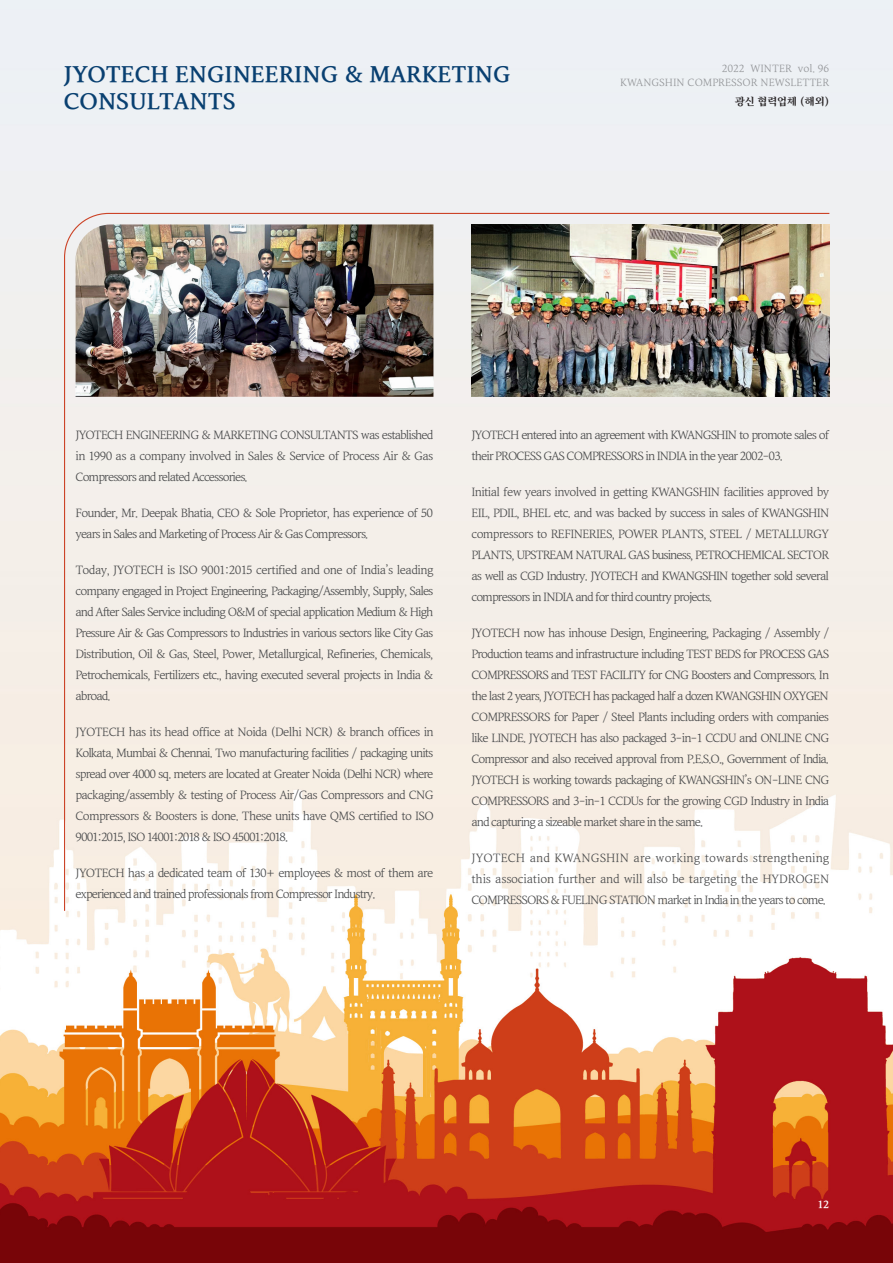
<style>
.page{position:relative;width:893px;height:1263px;background:#fff}
.page>*{position:absolute;margin:0;border:0;box-sizing:border-box;transform-origin:0 0}
.t1{font:22.5px/27px "Arita buri Bold OTF";color:#094071}
.t2{font:12px/21px "Arita buri Medium OTF";letter-spacing:-.075em;color:#4b4c4d;text-align:justify}
.t3{font:10.5px "Arita buri Medium OTF";color:#939598}
.t4{font:10.5px "Arita buri Bold OTF";color:#231f20}
.t5{font:10.5px "Arita buri Bold OTF";color:#fff}
</style>
<div class="page">
<img style="left:0;top:0;width:893px;height:1263px">
<img style="left:63px;top:212px;width:767px;height:700px">
<p class="t1" style="left:64px;top:61px;width:448px">JYOTECH ENGINEERING &amp; MARKETING<br>CONSULTANTS</p>
<p class="t3" style="left:722px;top:63px;width:109px">2022 WINTER vol. 96</p>
<p class="t3" style="left:620px;top:77px;width:211px">KWANGSHIN COMPRESSOR NEWSLETTER</p>
<p class="t4" style="left:735px;top:96px;width:96px">광신 협력업체 (해외)</p>
<p class="t2" style="left:76px;top:425px;width:359px">JYOTECH ENGINEERING &amp; MARKETING CONSULTANTS was established in 1990 as a company involved in Sales &amp; Service of Process Air &amp; Gas Compressors and related Accessories.</p>
<p class="t2" style="left:76px;top:503px;width:359px">Founder, Mr. Deepak Bhatia, CEO &amp; Sole Proprietor, has experience of 50 years in Sales and Marketing of Process Air &amp; Gas Compressors.</p>
<p class="t2" style="left:76px;top:560px;width:359px">Today, JYOTECH is ISO 9001:2015 certified and one of India’s leading company engaged in Project Engineering, Packaging/Assembly, Supply, Sales and After Sales Service including O&amp;M of special application Medium &amp; High Pressure Air &amp; Gas Compressors to Industries in various sectors like City Gas Distribution, Oil &amp; Gas, Steel, Power, Metallurgical, Refineries, Chemicals, Petrochemicals, Fertilizers etc., having executed several projects in India &amp; abroad.</p>
<p class="t2" style="left:76px;top:722px;width:360px">JYOTECH has its head office at Noida (Delhi NCR) &amp; branch offices in Kolkata, Mumbai &amp; Chennai. Two manufacturing facilities / packaging units spread over 4000 sq. meters are located at Greater Noida (Delhi NCR) where packaging/assembly &amp; testing of Process Air/Gas Compressors and CNG Compressors &amp; Boosters is done. These units have QMS certified to ISO 9001:2015, ISO 14001:2018 &amp; ISO 45001:2018.</p>
<p class="t2" style="left:76px;top:863px;width:359px">JYOTECH has a dedicated team of 130+ employees &amp; most of them are experienced and trained professionals from Compressor Industry.</p>
<p class="t2" style="left:471px;top:425px;width:359px">JYOTECH entered into an agreement with KWANGSHIN to promote sales of their PROCESS GAS COMPRESSORS in INDIA in the year 2002-03.</p>
<p class="t2" style="left:471px;top:482px;width:359px">Initial few years involved in getting KWANGSHIN facilities approved by EIL, PDIL, BHEL etc. and was backed by success in sales of KWANGSHIN compressors to REFINERIES, POWER PLANTS, STEEL / METALLURGY PLANTS, UPSTREAM NATURAL GAS business, PETROCHEMICAL SECTOR as well as CGD Industry. JYOTECH and KWANGSHIN together sold several compressors in INDIA and for third country projects.</p>
<p class="t2" style="left:471px;top:623px;width:359px">JYOTECH now has inhouse Design, Engineering, Packaging / Assembly / Production teams and infrastructure including TEST BEDS for PROCESS GAS COMPRESSORS and TEST FACILITY for CNG Boosters and Compressors. In the last 2 years, JYOTECH has packaged half a dozen KWANGSHIN OXYGEN COMPRESSORS for Paper / Steel Plants including orders with companies like LINDE. JYOTECH has also packaged 3-in-1 CCDU and ONLINE CNG Compressor and also received approval from P.E.S.O., Government of India.<br>JYOTECH is working towards packaging of KWANGSHIN’s ON-LINE CNG COMPRESSORS and 3-in-1 CCDUs for the growing CGD Industry in India and capturing a sizeable market share in the same.</p>
<p class="t2" style="left:471px;top:848px;width:359px">JYOTECH and KWANGSHIN are working towards strengthening this association further and will also be targeting the HYDROGEN COMPRESSORS &amp; FUELING STATION market in India in the years to come.</p>
<p class="t5" style="left:818px;top:1198px;width:13px">12</p>
</div>
